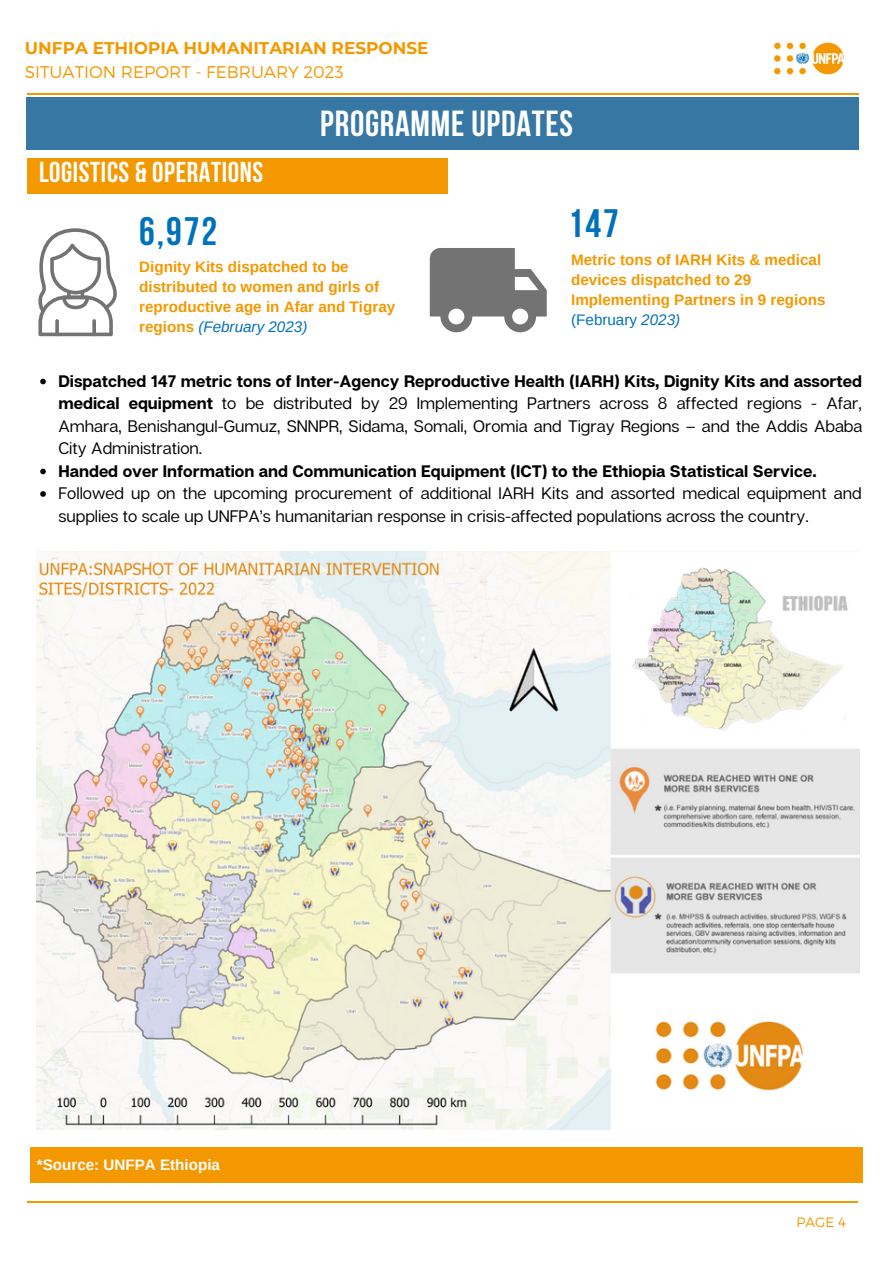
<style>
.page{position:relative;width:893px;height:1264px;background:#fff}
.page>*{position:absolute;margin:0;border:0;box-sizing:border-box;transform-origin:0 0}
.t1{font:700 39.6px "Bebas Neue";letter-spacing:.05em;color:#0071bb}
.t2{font:700 36.15px "Bebas Neue";letter-spacing:.02em;color:#fff}
.t3{font:700 28.65px "Bebas Neue";letter-spacing:.02em;color:#fff}
.t4{font:700 16.95px "Montserrat";color:#f49800}
.t5{font:300 16.95px "Montserrat";color:#f49800}
.t6{font:16.65px/22.5px "Articulat CF";color:#000;text-align:justify}
.t7{font:700 16.65px "Articulat CF";color:#000}
.t8{font:700 15.15px/20.2px "Arimo";color:#f49800}
.t9{font:700 15.15px "Arimo";color:#fff}
.t10{font:300 13.5px "Montserrat";color:#f49800}
.s1{font-weight:400;font-style:italic;color:#0071bb}
.s2{font-weight:400;color:#0071bb}
.s3{font-weight:700}
</style>
<div class="page">
<div style="left:26px;top:98px;width:832px;height:52px;background:#3677a3"></div>
<hr style="left:27px;top:93px;width:832px;height:1px;background:#f49800">
<img style="left:770px;top:42px;width:78px;height:56px">
<div style="left:27px;top:158px;width:420px;height:35px;background:#f49800"></div>
<hr style="left:27px;top:1201px;width:830px;height:1px;background:#f49800">
<svg style="left:38px;top:228px;width:79px;height:108px"></svg>
<svg style="left:430px;top:248px;width:116px;height:84px"></svg>
<img style="left:37px;top:551px;width:821px;height:579px">
<svg style="left:40px;top:379px;width:6px;height:5px"></svg>
<svg style="left:40px;top:468px;width:6px;height:6px"></svg>
<svg style="left:40px;top:491px;width:6px;height:6px"></svg>
<div style="left:30px;top:1147px;width:832px;height:36px;background:#f49800"></div>
<p class="t4" style="left:25px;top:37px;width:405px">UNFPA ETHIOPIA HUMANITARIAN RESPONSE</p>
<p class="t5" style="left:25px;top:61px;width:320px">SITUATION REPORT - FEBRUARY 2023</p>
<h2 class="t2" style="left:320px;top:109px;width:254px">PROGRAMME UPDATES</h2>
<h3 class="t3" style="left:39px;top:161px;width:226px">LOGISTICS &amp; OPERATIONS</h3>
<h1 class="t1" style="left:139px;top:215px;width:79px">6,972</h1>
<p class="t8" style="left:139px;top:256px;width:257px">Dignity Kits dispatched to be distributed to women and girls of reproductive age in Afar and Tigray regions <span class="s1">(February 2023)</span></p>
<h1 class="t1" style="left:567px;top:208px;width:52px">147</h1>
<p class="t8" style="left:571px;top:249px;width:256px">Metric tons of IARH Kits &amp; medical devices dispatched to 29<br>Implementing Partners in 9 regions <span class="s2">(February</span> <span class="s1">2023)</span></p>
<p class="t6" style="left:58px;top:369px;width:805px"><span class="s3">Dispatched 147 metric tons of Inter-Agency Reproductive Health (IARH) Kits, Dignity Kits and assorted medical equipment</span> to be distributed by 29 Implementing Partners across 8 affected regions - Afar, Amhara, Benishangul-Gumuz, SNNPR, Sidama, Somali, Oromia and Tigray Regions – and the Addis Ababa City Administration.</p>
<p class="t7" style="left:58px;top:460px;width:759px">Handed over Information and Communication Equipment (ICT) to the Ethiopia Statistical Service.</p>
<p class="t6" style="left:58px;top:481px;width:804px">Followed up on the upcoming procurement of additional IARH Kits and assorted medical equipment and supplies to scale up UNFPA’s humanitarian response in crisis-affected populations across the country.</p>
<p class="t9" style="left:37px;top:1156px;width:185px">*Source: UNFPA Ethiopia</p>
<p class="t10" style="left:796px;top:1213px;width:51px">PAGE 4</p>
</div>
